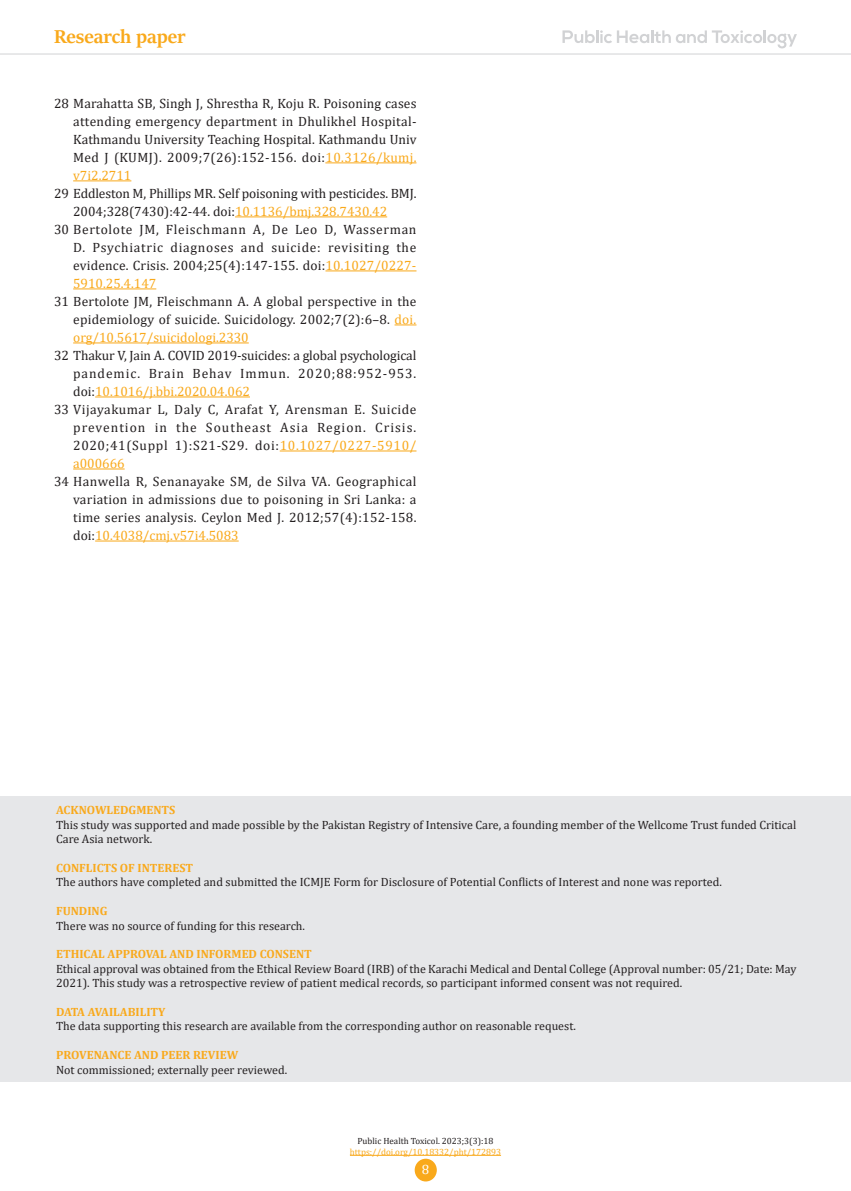
<style>
.page{position:relative;width:851px;height:1191px;background:#fff}
.page>*{position:absolute;margin:0;border:0;box-sizing:border-box;transform-origin:0 0}
.t1{font:700 21px "Sitka Banner";color:#f9a91b}
.t2{font:13.5px/18px "Cambria";letter-spacing:.02em;color:#231f20;text-align:justify}
.t3{font:13.5px "Cambria";letter-spacing:-.01em;color:#231f20}
.t4{font:13.5px "Cambria";letter-spacing:.05em;color:#231f20}
.t5{font:13.5px "Cambria";color:#f9a91b}
.t6{font:13.5px "Cambria";color:#231f20}
.t7{font:13.5px "Cambria";letter-spacing:.055em;color:#231f20}
.t8{font:13.5px "Cambria";letter-spacing:.04em;color:#231f20}
.t9{font:13.5px "Cambria";letter-spacing:.075em;color:#231f20}
.t10{font:13.5px "Cambria";letter-spacing:.07em;color:#231f20}
.t11{font:13.5px "Cambria";color:#fff}
.t12{font:12px/14.4px "Cambria";color:#231f20}
.t13{font:700 12px "Cambria";color:#f9a91b}
.t14{font:9px "Cambria";color:#f9a91b}
.t15{font:9px "Cambria";color:#231f20}
.s1{color:#f9a91b}
.s2{color:#231f20}
</style>
<div class="page">
<div style="left:414px;top:1158px;width:23px;height:23px;background:#f9a91b;border-radius:50%"></div>
<hr style="left:350px;top:1155px;width:151px;height:1px;background:#f9a91b">
<hr style="left:0;top:54px;width:850px;height:1px;background:#d1d2d4">
<svg style="left:562px;top:30px;width:234px;height:18px"></svg>
<hr style="left:325px;top:162px;width:91px;height:1px;background:#f9a91b">
<hr style="left:73px;top:180px;width:58px;height:1px;background:#f9a91b">
<hr style="left:235px;top:216px;width:152px;height:1px;background:#f9a91b">
<hr style="left:325px;top:270px;width:91px;height:1px;background:#f9a91b">
<hr style="left:73px;top:288px;width:83px;height:1px;background:#f9a91b">
<svg style="left:394px;top:324px;width:22px;height:1px"></svg>
<hr style="left:73px;top:342px;width:176px;height:1px;background:#f9a91b">
<hr style="left:95px;top:396px;width:155px;height:1px;background:#f9a91b">
<hr style="left:280px;top:450px;width:136px;height:1px;background:#f9a91b">
<hr style="left:73px;top:468px;width:52px;height:1px;background:#f9a91b">
<hr style="left:95px;top:540px;width:144px;height:1px;background:#f9a91b">
<div style="left:1px;top:796px;width:849px;height:286px;background:#e6e7e9"></div>
<h1 class="t1" style="left:54px;top:22px;width:133px">Research paper</h1>
<p class="t2" style="left:73px;top:94px;width:345px;text-indent:-19px">28 Marahatta SB, Singh J, Shrestha R, Koju R. Poisoning cases attending emergency department in Dhulikhel Hospital-Kathmandu University Teaching Hospital. Kathmandu Univ Med J (KUMJ). 2009;7(26):152-156. doi:<span class="s1">10.3126/kumj. v7i2.2711</span></p>
<p class="t3" style="left:54px;top:185px;width:364px">29 Eddleston M, Phillips MR. Self poisoning with pesticides. BMJ.</p>
<p class="t6" style="left:73px;top:203px;width:315px">2004;328(7430):42-44. doi:<span class="s1">10.1136/bmj.328.7430.42</span></p>
<p class="t4" style="left:54px;top:221px;width:364px">30 Bertolote JM, Fleischmann A, De Leo D, Wasserman</p>
<p class="t7" style="left:73px;top:239px;width:344px">D. Psychiatric diagnoses and suicide: revisiting the</p>
<p class="t2" style="left:73px;top:256px;width:345px">evidence. Crisis. 2004;25(4):147-155. doi:<span class="s1">10.1027/0227-</span></p>
<p class="t5" style="left:73px;top:275px;width:85px">5910.25.4.147</p>
<p class="t2" style="left:73px;top:292px;width:345px;text-indent:-19px">31 Bertolote JM, Fleischmann A. A global perspective in the epidemiology of suicide. Suicidology. 2002;7(2):6–8. <span class="s1">doi. org/10.5617/suicidologi.2330</span></p>
<p class="t3" style="left:54px;top:347px;width:364px">32 Thakur V, Jain A. COVID 2019-suicides: a global psychological</p>
<p class="t10" style="left:73px;top:365px;width:344px">pandemic. Brain Behav Immun. 2020;88:952-953.</p>
<p class="t5" style="left:73px;top:383px;width:178px"><span class="s2">doi:</span>10.1016/j.bbi.2020.04.062</p>
<p class="t8" style="left:54px;top:401px;width:364px">33 Vijayakumar L, Daly C, Arafat Y, Arensman E. Suicide</p>
<p class="t9" style="left:73px;top:419px;width:344px">prevention in the Southeast Asia Region. Crisis.</p>
<p class="t4" style="left:73px;top:437px;width:345px">2020;41(Suppl 1):S21-S29. doi:<span class="s1">10.1027/0227-5910/</span></p>
<p class="t5" style="left:73px;top:455px;width:53px">a000666</p>
<p class="t2" style="left:73px;top:472px;width:345px;text-indent:-19px">34 Hanwella R, Senanayake SM, de Silva VA. Geographical variation in admissions due to poisoning in Sri Lanka: a time series analysis. Ceylon Med J. 2012;57(4):152-158. doi:<span class="s1">10.4038/cmj.v57i4.5083</span></p>
<p class="t13" style="left:56px;top:801px;width:121px">ACKNOWLEDGMENTS</p>
<p class="t12" style="left:56px;top:817px;width:741px">This study was supported and made possible by the Pakistan Registry of Intensive Care, a founding member of the Wellcome Trust funded Critical<br>Care Asia network.</p>
<p class="t13" style="left:56px;top:859px;width:138px">CONFLICTS OF INTEREST</p>
<p class="t12" style="left:56px;top:875px;width:667px">The authors have completed and submitted the ICMJE Form for Disclosure of Potential Conflicts of Interest and none was reported.</p>
<p class="t13" style="left:56px;top:902px;width:53px">FUNDING</p>
<p class="t12" style="left:56px;top:918px;width:250px">There was no source of funding for this research.</p>
<p class="t13" style="left:56px;top:945px;width:257px">ETHICAL APPROVAL AND INFORMED CONSENT</p>
<p class="t12" style="left:56px;top:961px;width:741px">Ethical approval was obtained from the Ethical Review Board (IRB) of the Karachi Medical and Dental College (Approval number: 05/21; Date: May<br>2021). This study was a retrospective review of patient medical records, so participant informed consent was not required.</p>
<p class="t13" style="left:56px;top:1003px;width:111px">DATA AVAILABILITY</p>
<p class="t12" style="left:56px;top:1019px;width:521px">The data supporting this research are available from the corresponding author on reasonable request.</p>
<p class="t13" style="left:56px;top:1046px;width:184px">PROVENANCE AND PEER REVIEW</p>
<p class="t12" style="left:56px;top:1062px;width:232px">Not commissioned; externally peer reviewed.</p>
<p class="t15" style="left:357px;top:1135px;width:137px">Public Health Toxicol. 2023;3(3):18</p>
<p class="t14" style="left:350px;top:1146px;width:153px">https://doi.org/10.18332/pht/172893</p>
<p class="t11" style="left:421px;top:1161px;width:9px">8</p>
</div>
